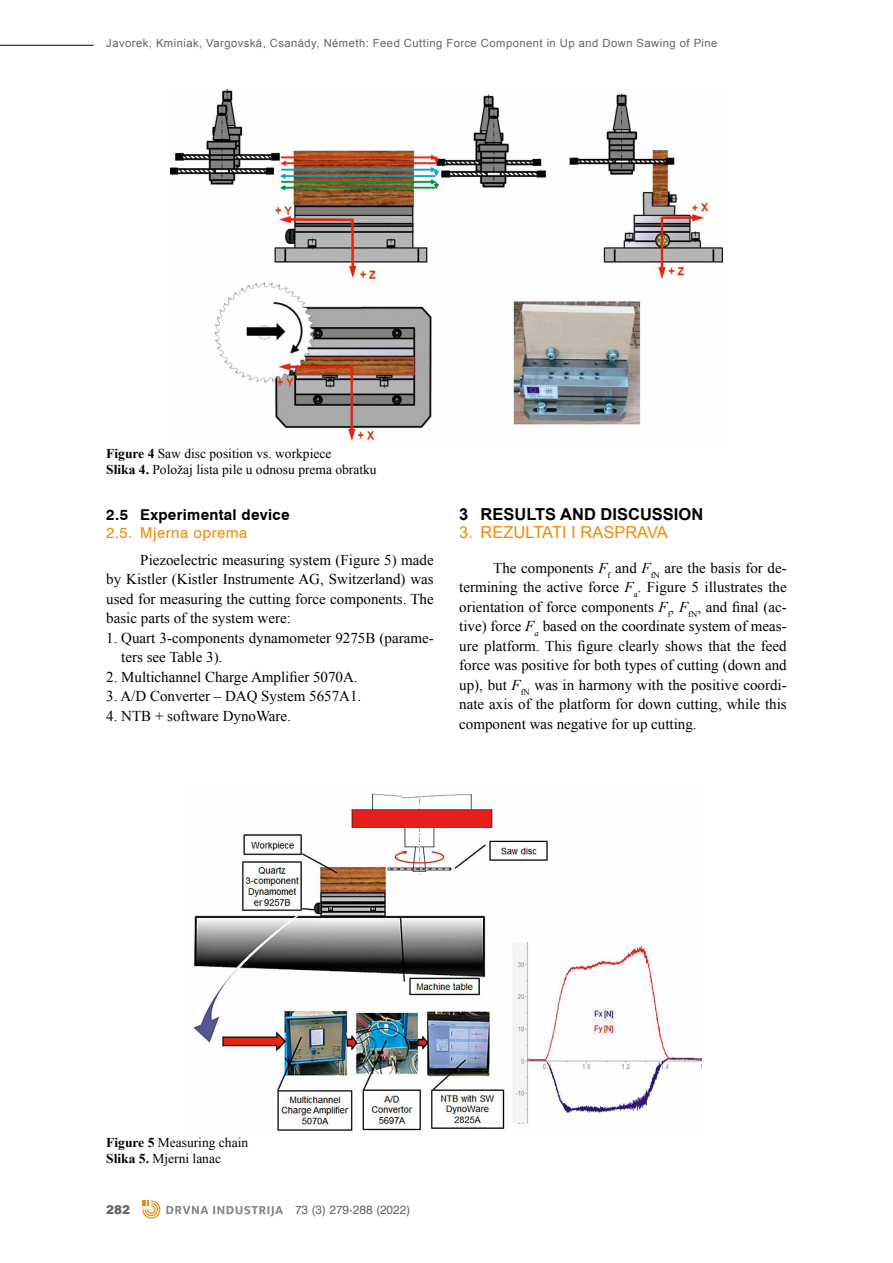
<style>
.page{position:relative;width:893px;height:1263px;background:#fff}
.page>*{position:absolute;margin:0;border:0;box-sizing:border-box;transform-origin:0 0}
.t1{font:700 16.5px "Arial";color:#000}
.t2{font:16.5px "Arial";color:#f18a00}
.t3{font:15px/19.5px "Times New Roman";color:#000;text-align:justify}
.t4{font:700 15px "Swiss 721 BT";letter-spacing:.02em;color:#000}
.t5{font:15px "Swiss 721 BT";letter-spacing:.03em;color:#f18a00}
.t6{font:13.5px/16.2px "Times New Roman";color:#000}
.t7{font:12px "A Helvetica";color:#646365}
.t8{font:900 12px "Arial";color:#646365}
.t9{font:11.25px "Arial";letter-spacing:.04em;color:#646365}
.s1{font-weight:700}
.s2{font-style:italic}
</style>
<div class="page">
<hr style="left:0;top:45px;width:94px;height:1px;background:#000">
<svg style="left:166px;top:1206px;width:117px;height:10px"></svg>
<svg style="left:142px;top:1200px;width:18px;height:18px"></svg>
<img style="left:170px;top:89px;width:553px;height:353px">
<img style="left:193px;top:793px;width:509px;height:338px">
<p class="t9" style="left:106px;top:35px;width:613px">Javorek, Kminiak, Vargovská, Csanády, Németh: Feed Cutting Force Component in Up and Down Sawing of Pine</p>
<p class="t6" style="left:106px;top:445px;width:272px"><span class="s1">Figure 4</span> Saw disc position vs. workpiece<br><span class="s1">Slika 4.</span> Položaj lista pile u odnosu prema obratku</p>
<p class="t4" style="left:106px;top:505px;width:185px">2.5 Experimental device</p>
<p class="t5" style="left:106px;top:522px;width:143px">2.5. Mjerna oprema</p>
<p class="t3" style="left:106px;top:550px;width:329px;text-indent:34px">Piezoelectric measuring system (Figure 5) made by Kistler (Kistler Instrumente AG, Switzerland) was used for measuring the cutting force components. The basic parts of the system were:</p>
<p class="t3" style="left:121px;top:628px;width:314px;text-indent:-15px">1. Quart 3-components dynamometer 9275B (parame&shy;ters see Table 3).</p>
<p class="t3" style="left:106px;top:667px;width:253px">2. Multichannel Charge Amplifier 5070A.</p>
<p class="t3" style="left:106px;top:686px;width:256px">3. A/D Converter – DAQ System 5657A1.</p>
<p class="t3" style="left:106px;top:706px;width:186px">4. NTB + software DynoWare.</p>
<p class="t1" style="left:459px;top:503px;width:246px">3 RESULTS AND DISCUSSION</p>
<p class="t2" style="left:459px;top:522px;width:210px">3. REZULTATI I RASPRAVA</p>
<p class="t3" style="left:459px;top:558px;width:329px;text-indent:34px">The components <span class="s2">F</span><sub>f</sub> and <span class="s2">F</span><sub>fN</sub> are the basis for de&shy;termining the active force <span class="s2">F</span><sub>a</sub>. Figure 5 illustrates the orientation of force components <span class="s2">F</span><sub>f</sub>, <span class="s2">F</span><sub>fN</sub>, and final (ac&shy;tive) force <span class="s2">F</span><sub>a</sub> based on the coordinate system of meas&shy;ure platform. This figure clearly shows that the feed force was positive for both types of cutting (down and up), but <span class="s2">F</span><sub>fN</sub> was in harmony with the positive coordi&shy;nate axis of the platform for down cutting, while this component was negative for up cutting.</p>
<p class="t6" style="left:106px;top:1134px;width:143px"><span class="s1">Figure 5</span> Measuring chain<br><span class="s1">Slika 5.</span> Mjerni lanac</p>
<p class="t8" style="left:106px;top:1201px;width:26px">282</p>
<p class="t7" style="left:295px;top:1202px;width:117px">73 (3) 279-288 (2022)</p>
</div>
